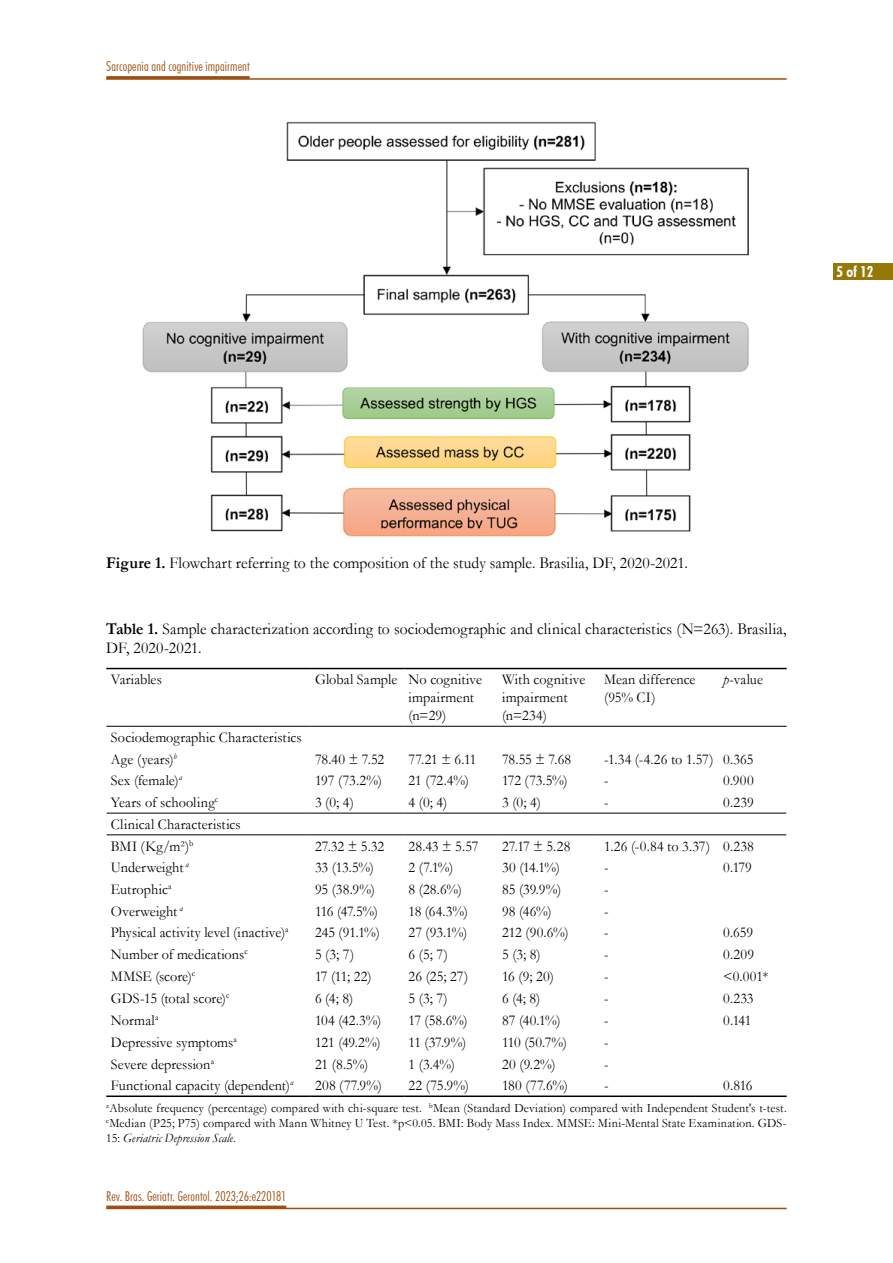
<style>
.page{position:relative;width:893px;height:1263px;background:#fff}
.page>*{position:absolute;margin:0;border:0;box-sizing:border-box;transform-origin:0 0}
.t1{font:16.5px/19.5px "Garamond";letter-spacing:.005em;color:#000;scale:.95 1}
.t2{font:15px/18px "Garamond";letter-spacing:.005em;color:#000;scale:.95 1}
.t3{font:700 condensed 15px "Futura BT";color:#fff}
.t4{font:300 condensed 13.5px "Futura BT";letter-spacing:.005em;color:#9e4e11}
.t5{font:12.75px/15px "Garamond";letter-spacing:.015em;color:#000;text-align:justify;scale:.95 1}
.s1{font-weight:700}
.s2{font-style:italic}
</style>
<div class="page">
<div style="left:833px;top:263px;width:60px;height:17px;background:#957908"></div>
<hr style="left:106px;top:78px;width:681px;height:2px;background:#9e4e11">
<hr style="left:106px;top:76px;width:144px;height:3px;background:#9e4e11">
<hr style="left:106px;top:1208px;width:681px;height:1px;background:#9e4e11">
<hr style="left:106px;top:1205px;width:180px;height:3px;background:#9e4e11">
<img style="left:142px;top:121px;width:607px;height:416px">
<hr style="left:107px;top:813px;width:204px;height:1px;background:#000">
<hr style="left:311px;top:813px;width:93px;height:1px;background:#000">
<hr style="left:404px;top:813px;width:94px;height:1px;background:#000">
<hr style="left:498px;top:813px;width:102px;height:1px;background:#000">
<hr style="left:600px;top:813px;width:119px;height:1px;background:#000">
<hr style="left:719px;top:813px;width:67px;height:1px;background:#000">
<hr style="left:106px;top:668px;width:205px;height:1px;background:#000">
<hr style="left:311px;top:668px;width:93px;height:1px;background:#000">
<hr style="left:404px;top:668px;width:94px;height:1px;background:#000">
<hr style="left:498px;top:668px;width:102px;height:1px;background:#000">
<hr style="left:600px;top:668px;width:119px;height:1px;background:#000">
<hr style="left:719px;top:668px;width:68px;height:1px;background:#000">
<hr style="left:106px;top:726px;width:205px;height:1px;background:#000">
<hr style="left:311px;top:726px;width:93px;height:1px;background:#000">
<hr style="left:404px;top:726px;width:94px;height:1px;background:#000">
<hr style="left:498px;top:726px;width:102px;height:1px;background:#000">
<hr style="left:600px;top:726px;width:119px;height:1px;background:#000">
<hr style="left:719px;top:726px;width:68px;height:1px;background:#000">
<hr style="left:106px;top:1095px;width:205px;height:2px;background:#000">
<hr style="left:311px;top:1095px;width:93px;height:2px;background:#000">
<hr style="left:404px;top:1095px;width:94px;height:2px;background:#000">
<hr style="left:498px;top:1095px;width:102px;height:2px;background:#000">
<hr style="left:600px;top:1095px;width:119px;height:2px;background:#000">
<hr style="left:719px;top:1095px;width:68px;height:2px;background:#000">
<hr style="left:107px;top:834px;width:204px;height:1px;background:#000">
<hr style="left:311px;top:834px;width:93px;height:1px;background:#000">
<hr style="left:404px;top:834px;width:94px;height:1px;background:#000">
<hr style="left:498px;top:834px;width:102px;height:1px;background:#000">
<hr style="left:600px;top:834px;width:119px;height:1px;background:#000">
<hr style="left:719px;top:834px;width:67px;height:1px;background:#000">
<p class="t4" style="left:106px;top:58px;width:145px">Sarcopenia and cognitive impairment</p>
<p class="t3" style="left:836px;top:262px;width:38px">5 of 12</p>
<p class="t1" style="left:106px;top:552px;width:614px"><span class="s1">Figure 1.</span> Flowchart referring to the composition of the study sample. Brasilia, DF, 2020-2021.</p>
<p class="t1" style="left:106px;top:618px;width:718px"><span class="s1">Table 1.</span> Sample characterization according to sociodemographic and clinical characteristics (N=263). Brasilia,<br>DF, 2020-2021.</p>
<p class="t2" style="left:111px;top:670px;width:55px">Variables</p>
<p class="t2" style="left:409px;top:670px;width:79px;text-indent:-94px">Global Sample No cognitive impairment (n=29)</p>
<p class="t2" style="left:502px;top:670px;width:89px">With cognitive impairment (n=234)</p>
<p class="t2" style="left:604px;top:670px;width:98px">Mean difference (95% CI)</p>
<p class="t2" style="left:723px;top:670px;width:43px"><span class="s2">p</span>-value</p>
<p class="t2" style="left:111px;top:726px;width:202px;line-height:21.8px">Sociodemographic Characteristics<br>Age (years)<sup>b</sup></p>
<p class="t2" style="left:315px;top:750px;width:74px">78.40 ± 7.52</p>
<p class="t2" style="left:409px;top:750px;width:73px">77.21 ± 6.11</p>
<p class="t2" style="left:502px;top:750px;width:74px">78.55 ± 7.68</p>
<p class="t2" style="left:604px;top:750px;width:159px">-1.34 (-4.26 to 1.57) 0.365</p>
<p class="t2" style="left:111px;top:771px;width:76px">Sex (female)<sup>a</sup></p>
<p class="t2" style="left:315px;top:771px;width:72px">197 (73.2%)</p>
<p class="t2" style="left:409px;top:771px;width:65px">21 (72.4%)</p>
<p class="t2" style="left:502px;top:771px;width:71px">172 (73.5%)</p>
<p class="t2" style="left:604px;top:771px;width:6px">-</p>
<p class="t2" style="left:723px;top:771px;width:34px">0.900</p>
<p class="t2" style="left:111px;top:793px;width:115px">Years of schooling<sup>c</sup></p>
<p class="t2" style="left:315px;top:793px;width:42px">3 (0; 4)</p>
<p class="t2" style="left:409px;top:793px;width:42px">4 (0; 4)</p>
<p class="t2" style="left:502px;top:793px;width:42px">3 (0; 4)</p>
<p class="t2" style="left:604px;top:793px;width:6px">-</p>
<p class="t2" style="left:723px;top:793px;width:34px">0.239</p>
<p class="t2" style="left:111px;top:813px;width:138px;line-height:21.8px">Clinical Characteristics<br>BMI (Kg/m²)<sup>b</sup></p>
<p class="t2" style="left:315px;top:836px;width:74px">27.32 ± 5.32</p>
<p class="t2" style="left:409px;top:836px;width:75px">28.43 ± 5.57</p>
<p class="t2" style="left:502px;top:836px;width:73px">27.17 ± 5.28</p>
<p class="t2" style="left:604px;top:836px;width:159px">1.26 (-0.84 to 3.37) 0.238</p>
<p class="t2" style="left:111px;top:858px;width:84px">Underweight <sup>a</sup></p>
<p class="t2" style="left:315px;top:858px;width:64px">33 (13.5%)</p>
<p class="t2" style="left:409px;top:858px;width:49px">2 (7.1%)</p>
<p class="t2" style="left:502px;top:858px;width:62px">30 (14.1%)</p>
<p class="t2" style="left:604px;top:858px;width:6px">-</p>
<p class="t2" style="left:723px;top:858px;width:31px">0.179</p>
<p class="t2" style="left:111px;top:880px;width:65px">Eutrophic<sup>a</sup></p>
<p class="t2" style="left:315px;top:880px;width:65px">95 (38.9%)</p>
<p class="t2" style="left:409px;top:880px;width:58px">8 (28.6%)</p>
<p class="t2" style="left:502px;top:880px;width:64px">85 (39.9%)</p>
<p class="t2" style="left:604px;top:880px;width:6px">-</p>
<p class="t2" style="left:111px;top:902px;width:77px">Overweight <sup>a</sup></p>
<p class="t2" style="left:315px;top:902px;width:68px">116 (47.5%)</p>
<p class="t2" style="left:409px;top:902px;width:64px">18 (64.3%)</p>
<p class="t2" style="left:502px;top:902px;width:54px">98 (46%)</p>
<p class="t2" style="left:604px;top:902px;width:6px">-</p>
<p class="t2" style="left:111px;top:923px;width:188px">Physical activity level (inactive)<sup>a</sup></p>
<p class="t2" style="left:315px;top:923px;width:70px">245 (91.1%)</p>
<p class="t2" style="left:409px;top:923px;width:63px">27 (93.1%)</p>
<p class="t2" style="left:502px;top:923px;width:72px">212 (90.6%)</p>
<p class="t2" style="left:604px;top:923px;width:6px">-</p>
<p class="t2" style="left:723px;top:923px;width:33px">0.659</p>
<p class="t2" style="left:111px;top:945px;width:146px">Number of medications<sup>c</sup></p>
<p class="t2" style="left:315px;top:945px;width:43px">5 (3; 7)</p>
<p class="t2" style="left:409px;top:945px;width:43px">6 (5; 7)</p>
<p class="t2" style="left:502px;top:945px;width:42px">5 (3; 8)</p>
<p class="t2" style="left:604px;top:945px;width:6px">-</p>
<p class="t2" style="left:723px;top:945px;width:34px">0.209</p>
<p class="t2" style="left:111px;top:967px;width:90px">MMSE (score)<sup>c</sup></p>
<p class="t2" style="left:315px;top:967px;width:61px">17 (11; 22)</p>
<p class="t2" style="left:409px;top:967px;width:64px">26 (25; 27)</p>
<p class="t2" style="left:502px;top:967px;width:56px">16 (9; 20)</p>
<p class="t2" style="left:604px;top:967px;width:6px">-</p>
<p class="t2" style="left:723px;top:967px;width:49px">&lt;0.001*</p>
<p class="t2" style="left:111px;top:988px;width:126px">GDS-15 (total score)<sup>c</sup></p>
<p class="t2" style="left:315px;top:988px;width:42px">6 (4; 8)</p>
<p class="t2" style="left:409px;top:988px;width:43px">5 (3; 7)</p>
<p class="t2" style="left:502px;top:988px;width:42px">6 (4; 8)</p>
<p class="t2" style="left:604px;top:988px;width:6px">-</p>
<p class="t2" style="left:723px;top:988px;width:33px">0.233</p>
<p class="t2" style="left:111px;top:1011px;width:52px">Normal<sup>a</sup></p>
<p class="t2" style="left:315px;top:1011px;width:71px">104 (42.3%)</p>
<p class="t2" style="left:409px;top:1011px;width:64px">17 (58.6%)</p>
<p class="t2" style="left:502px;top:1011px;width:63px">87 (40.1%)</p>
<p class="t2" style="left:604px;top:1011px;width:6px">-</p>
<p class="t2" style="left:723px;top:1011px;width:31px">0.141</p>
<p class="t2" style="left:111px;top:1033px;width:134px">Depressive symptoms<sup>a</sup></p>
<p class="t2" style="left:315px;top:1033px;width:71px">121 (49.2%)</p>
<p class="t2" style="left:409px;top:1033px;width:62px">11 (37.9%)</p>
<p class="t2" style="left:502px;top:1033px;width:70px">110 (50.7%)</p>
<p class="t2" style="left:604px;top:1033px;width:6px">-</p>
<p class="t2" style="left:111px;top:1054px;width:110px">Severe depression<sup>a</sup></p>
<p class="t2" style="left:315px;top:1054px;width:57px">21 (8.5%)</p>
<p class="t2" style="left:409px;top:1054px;width:50px">1 (3.4%)</p>
<p class="t2" style="left:502px;top:1054px;width:58px">20 (9.2%)</p>
<p class="t2" style="left:604px;top:1054px;width:6px">-</p>
<p class="t2" style="left:111px;top:1076px;width:194px">Functional capacity (dependent)<sup>a</sup></p>
<p class="t2" style="left:315px;top:1076px;width:72px">208 (77.9%)</p>
<p class="t2" style="left:409px;top:1076px;width:65px">22 (75.9%)</p>
<p class="t2" style="left:502px;top:1076px;width:71px">180 (77.6%)</p>
<p class="t2" style="left:604px;top:1076px;width:6px">-</p>
<p class="t2" style="left:723px;top:1076px;width:32px">0.816</p>
<p class="t5" style="left:106px;top:1100px;width:718px"><sup>a</sup>Absolute frequency (percentage) compared with chi-square test. <sup>b</sup>Mean (Standard Deviation) compared with Independent Student's t-test. <sup>c</sup>Median (P25; P75) compared with Mann Whitney U Test. *p&lt;0.05. BMI: Body Mass Index. MMSE: Mini-Mental State Examination. GDS-15: <span class="s2">Geriatric Depression Scale</span>.</p>
<p class="t4" style="left:106px;top:1188px;width:182px">Rev. Bras. Geriatr. Gerontol. 2023;26:e220181</p>
</div>
